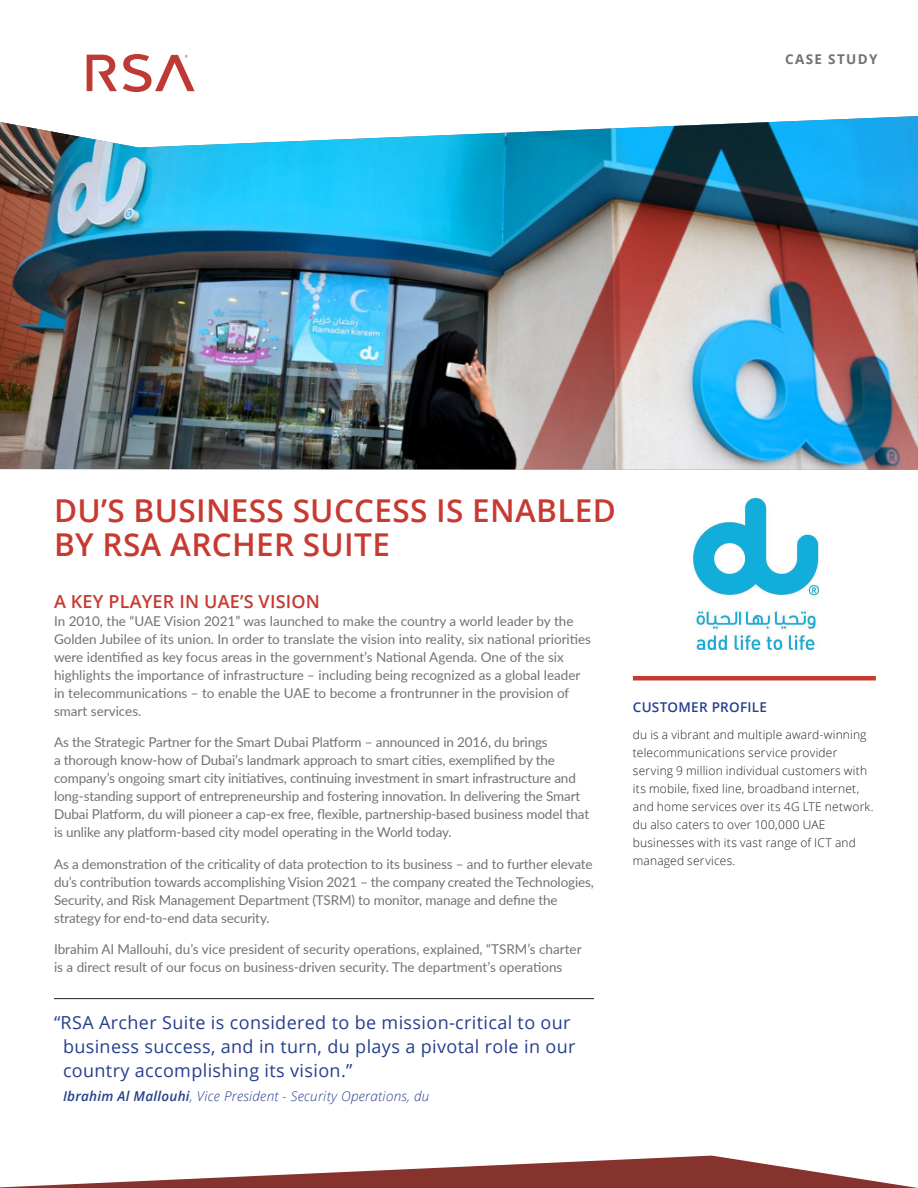
<style>
.page{position:relative;width:918px;height:1188px;background:#fff}
.page>*{position:absolute;margin:0;border:0;box-sizing:border-box;transform-origin:0 0}
.Body_Title{font:600 31.5px/33.6px "Open Sans";letter-spacing:.01em;color:#c73a32}
.Pull_Quote{font:18px/24px "Open Sans";letter-spacing:.02em;color:#253f8e}
.Body_Red_Subhead{font:600 18px "Open Sans";letter-spacing:.01em;color:#c73a32}
.Body_Paragraph{font:13.5px/18px "Lato";letter-spacing:-.01em;color:#717271}
.Pull_Quote-2{font:italic 300 13.5px "Open Sans";letter-spacing:.02em;color:#253f8e}
.Sidebar_Bold_Text{font:600 13.5px "Open Sans";letter-spacing:.02em;color:#253f8e}
.t1{font:700 13.5px "Open Sans";letter-spacing:.1em;color:#717271}
.Sidebar_Bold_Text-2{font:300 12px/18px "Open Sans";letter-spacing:.015em;color:#231f20}
.s1{font-weight:600}
</style>
<div class="page">
<svg style="left:87px;top:54px;width:108px;height:38px"></svg>
<svg style="left:0;top:1156px;width:918px;height:32px"></svg>
<img style="left:0;top:116px;width:918px;height:354px">
<img style="left:691px;top:498px;width:128px;height:151px">
<hr style="left:633px;top:676px;width:243px;height:4px;background:#c73a32">
<hr style="left:54px;top:998px;width:540px;height:1px;background:#231f20">
<p class="t1" style="left:785px;top:50px;width:94px">CASE STUDY</p>
<p class="Body_Title" style="left:54px;top:493px;width:563px">DU’S BUSINESS SUCCESS IS ENABLED<br>BY RSA ARCHER SUITE</p>
<p class="Body_Red_Subhead" style="left:54px;top:589px;width:267px">A KEY PLAYER IN UAE’S VISION</p>
<p class="Body_Paragraph" style="left:54px;top:611px;width:539px">In 2010, the “UAE Vision 2021” was launched to make the country a world leader by the Golden Jubilee of its union. In order to translate the vision into reality, six national priorities were identified as key focus areas in the government’s National Agenda. One of the six highlights the importance of infrastructure – including being recognized as a global leader in telecommunications – to enable the UAE to become a frontrunner in the provision of smart services.</p>
<p class="Body_Paragraph" style="left:54px;top:733px;width:537px">As the Strategic Partner for the Smart Dubai Platform – announced in 2016, du brings<br>a thorough know-how of Dubai’s landmark approach to smart cities, exemplified by the company’s ongoing smart city initiatives, continuing investment in smart infrastructure and long-standing support of entrepreneurship and fostering innovation. In delivering the Smart Dubai Platform, du will pioneer a cap-ex free, flexible, partnership-based business model that is unlike any platform-based city model operating in the World today.</p>
<p class="Body_Paragraph" style="left:54px;top:854px;width:541px">As a demonstration of the criticality of data protection to its business – and to further elevate du’s contribution towards accomplishing Vision 2021 – the company created the Technologies, Security, and Risk Management Department (TSRM) to monitor, manage and define the strategy for end-to-end data security.</p>
<p class="Body_Paragraph" style="left:54px;top:940px;width:529px">Ibrahim Al Mallouhi, du’s vice president of security operations, explained, “TSRM’s charter is a direct result of our focus on business-driven security. The department’s operations</p>
<p class="Pull_Quote" style="left:63px;top:1010px;width:514px;text-indent:-9px">“RSA Archer Suite is considered to be mission-critical to our business success, and in turn, du plays a pivotal role in our country accomplishing its vision.”</p>
<p class="Pull_Quote-2" style="left:63px;top:1087px;width:368px"><span class="s1">Ibrahim Al Mallouhi</span>, Vice President - Security Operations, du</p>
<p class="Sidebar_Bold_Text" style="left:633px;top:698px;width:136px">CUSTOMER PROFILE</p>
<p class="Sidebar_Bold_Text-2" style="left:633px;top:725px;width:242px">du is a vibrant and multiple award-winning telecommunications service provider serving 9 million individual customers with its mobile, fixed line, broadband internet, and home services over its 4G LTE network. du also caters to over 100,000 UAE businesses with its vast range of ICT and managed services.</p>
</div>
